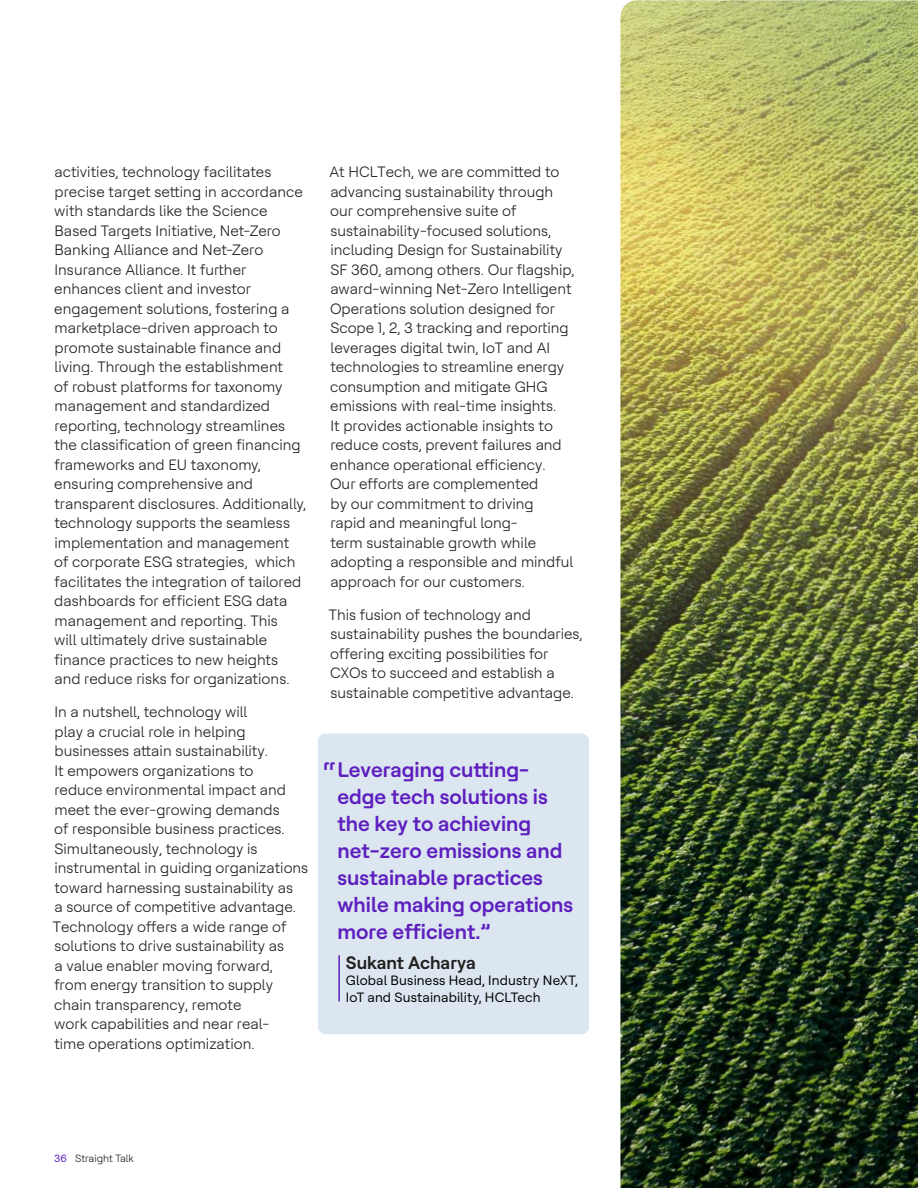
<style>
.page{position:relative;width:918px;height:1188px;background:#fff}
.page>*{position:absolute;margin:0;border:0;box-sizing:border-box;transform-origin:0 0}
.t1{font:300 40.5px "HCL Tech Roobert";color:#5e1fbf}
.t2{font:700 21px/27px "HCL Tech Roobert";color:#5e1fbf}
.t3{font:700 18px "HCL Tech Roobert";color:#221f1f}
.t4{font:300 15px/19.5px "HCL Tech Roobert";color:#221f1f}
.t5{font:13.5px/16.5px "HCL Tech Roobert";letter-spacing:.01em;color:#000}
.t6{font:300 10.5px "HCL Tech Roobert";color:#221f1f}
.s1{font-weight:400;color:#5f1ebe}
</style>
<div class="page">
<div style="left:318px;top:734px;width:271px;height:300px;background:#dce6f0;border-radius:8px"></div>
<img style="left:620px;top:0;width:298px;height:1188px">
<hr style="left:338px;top:956px;width:2px;height:45px;background:#5e1fbf">
<p class="t4" style="left:54px;top:163px;width:253px">activities, technology facilitates precise target setting in accordance with standards like the Science Based Targets Initiative, Net-Zero Banking Alliance and Net-Zero Insurance Alliance. It further enhances client and investor engagement solutions, fostering a marketplace-driven approach to promote sustainable finance and living. Through the establishment<br>of robust platforms for taxonomy management and standardized reporting, technology streamlines the classification of green financing frameworks and EU taxonomy, ensuring comprehensive and transparent disclosures. Additionally, technology supports the seamless implementation and management of corporate ESG strategies, which facilitates the integration of tailored dashboards for efficient ESG data management and reporting. This<br>will ultimately drive sustainable finance practices to new heights and reduce risks for organizations.</p>
<p class="t4" style="left:53px;top:703px;width:257px">In a nutshell, technology will<br>play a crucial role in helping businesses attain sustainability.<br>It empowers organizations to<br>reduce environmental impact and meet the ever-growing demands<br>of responsible business practices.<br>Simultaneously, technology is instrumental in guiding organizations toward harnessing sustainability as<br>a source of competitive advantage.<br>Technology offers a wide range of solutions to drive sustainability as<br>a value enabler moving forward,<br>from energy transition to supply chain transparency, remote<br>work capabilities and near real-<br>time operations optimization.</p>
<p class="t4" style="left:329px;top:163px;width:247px">At HCLTech, we are committed to advancing sustainability through our comprehensive suite of sustainability-focused solutions, including Design for Sustainability SF 360, among others. Our flagship, award-winning Net-Zero Intelligent Operations solution designed for Scope 1, 2, 3 tracking and reporting leverages digital twin, IoT and AI technologies to streamline energy consumption and mitigate GHG emissions with real-time insights.<br>It provides actionable insights to reduce costs, prevent failures and enhance operational efficiency.<br>Our efforts are complemented<br>by our commitment to driving<br>rapid and meaningful long-<br>term sustainable growth while adopting a responsible and mindful approach for our customers.</p>
<p class="t4" style="left:329px;top:605px;width:255px">This fusion of technology and sustainability pushes the boundaries, offering exciting possibilities for CXOs to succeed and establish a sustainable competitive advantage.</p>
<h2 class="t2" style="left:338px;top:757px;width:237px">Leveraging cutting&shy;edge tech solutions is the key to achieving net-zero emissions and sustainable practices while making operations more efficient.”</h2>
<p class="t3" style="left:346px;top:954px;width:131px">Sukant Acharya</p>
<p class="t5" style="left:346px;top:973px;width:234px">Global Business Head, Industry NeXT,<br>IoT and Sustainability, HCLTech</p>
<h1 class="t1" style="left:322px;top:758px;width:16px">“</h1>
<p class="t6" style="left:54px;top:1153px;width:81px"><span class="s1">36</span> Straight Talk</p>
</div>
